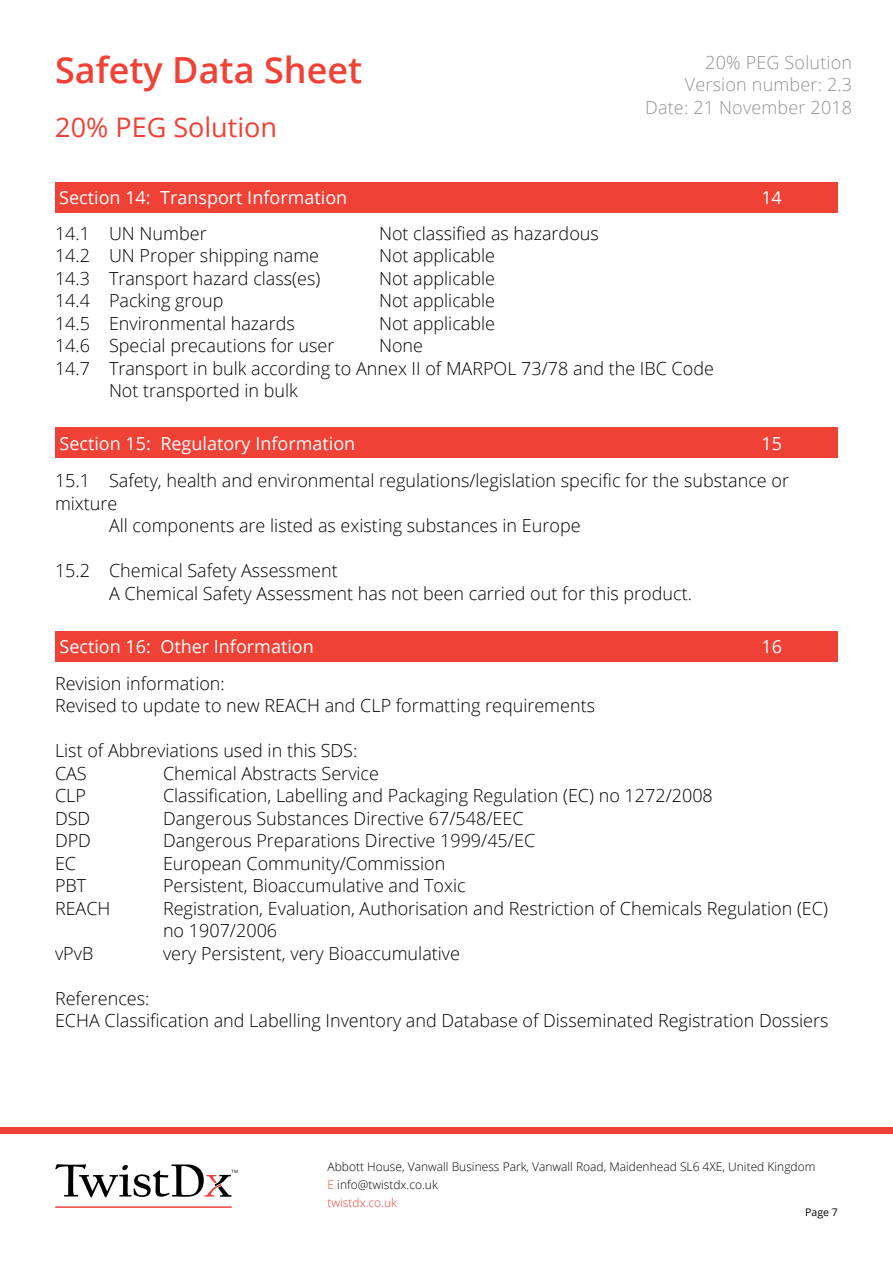
<style>
.page{position:relative;width:893px;height:1263px;background:#fff}
.page>*{position:absolute;margin:0;border:0;box-sizing:border-box;transform-origin:0 0}
.t1{font:600 36px "Open Sans";color:#ef4135}
.t2{font:27px "Open Sans";color:#ef4135}
.t3{font:300 18px/22.5px "Open Sans";color:#000}
.t4{font:18px "Open Sans";color:#fff}
.t5{font:300 18px/22.5px "Open Sans";letter-spacing:.01em;color:#919396;text-align:right}
.t6{font:300 12px/18px "Open Sans";color:#000}
.t7{font:10.5px "Open Sans";color:#000}
.t8{font:4.5px "Open Sans";color:#000}
.s1{color:#ef4135}
</style>
<div class="page">
<div style="left:0;top:1127px;width:893px;height:6px;background:#ef4135"></div>
<svg style="left:55px;top:1164px;width:176px;height:33px"></svg>
<hr style="left:55px;top:1207px;width:177px;height:1px;background:#ef4135">
<div style="left:55px;top:631px;width:783px;height:30px;background:#ef4135"></div>
<div style="left:55px;top:428px;width:783px;height:30px;background:#ef4135"></div>
<div style="left:55px;top:182px;width:782px;height:31px;background:#ef4135"></div>
<h1 class="t1" style="left:55px;top:45px;width:309px">Safety Data Sheet</h1>
<h2 class="t2" style="left:55px;top:108px;width:223px">20% PEG Solution</h2>
<p class="t5" style="left:645px;top:50px;width:209px">20% PEG Solution<br>Version number: 2.3<br>Date: 21 November 2018</p>
<p class="t4" style="left:59px;top:186px;width:290px">Section 14: Transport Information</p>
<p class="t4" style="left:761px;top:186px;width:22px">14</p>
<p class="t3" style="left:55px;top:221px;width:153px">14.1 UN Number</p>
<p class="t3" style="left:379px;top:221px;width:221px">Not classified as hazardous</p>
<p class="t3" style="left:55px;top:244px;width:266px">14.2 UN Proper shipping name</p>
<p class="t3" style="left:379px;top:244px;width:118px">Not applicable</p>
<p class="t3" style="left:55px;top:266px;width:267px">14.3 Transport hazard class(es)</p>
<p class="t3" style="left:379px;top:266px;width:118px">Not applicable</p>
<p class="t3" style="left:55px;top:289px;width:170px">14.4 Packing group</p>
<p class="t3" style="left:379px;top:289px;width:118px">Not applicable</p>
<p class="t3" style="left:55px;top:311px;width:241px">14.5 Environmental hazards</p>
<p class="t3" style="left:379px;top:311px;width:118px">Not applicable</p>
<p class="t3" style="left:55px;top:334px;width:281px">14.6 Special precautions for user</p>
<p class="t3" style="left:379px;top:334px;width:46px">None</p>
<p class="t3" style="left:55px;top:356px;width:660px">14.7 Transport in bulk according to Annex II of MARPOL 73/78 and the IBC Code</p>
<p class="t3" style="left:109px;top:379px;width:190px">Not transported in bulk</p>
<p class="t4" style="left:60px;top:431px;width:297px">Section 15: Regulatory Information</p>
<p class="t4" style="left:762px;top:431px;width:22px">15</p>
<p class="t3" style="left:55px;top:469px;width:735px">15.1 Safety, health and environmental regulations/legislation specific for the substance or</p>
<p class="t3" style="left:55px;top:491px;width:64px">mixture</p>
<p class="t3" style="left:109px;top:514px;width:473px">All components are listed as existing substances in Europe</p>
<p class="t3" style="left:109px;top:559px;width:584px;text-indent:-54px">15.2 Chemical Safety Assessment<br>A Chemical Safety Assessment has not been carried out for this product.</p>
<p class="t4" style="left:60px;top:634px;width:256px">Section 16: Other Information</p>
<p class="t4" style="left:762px;top:634px;width:22px">16</p>
<p class="t3" style="left:55px;top:671px;width:542px">Revision information:<br>Revised to update to new REACH and CLP formatting requirements</p>
<p class="t3" style="left:55px;top:739px;width:304px">List of Abbreviations used in this SDS:<br>CAS</p>
<p class="t3" style="left:163px;top:761px;width:218px">Chemical Abstracts Service</p>
<p class="t3" style="left:55px;top:784px;width:32px">CLP</p>
<p class="t3" style="left:163px;top:784px;width:551px">Classification, Labelling and Packaging Regulation (EC) no 1272/2008</p>
<p class="t3" style="left:55px;top:806px;width:37px">DSD</p>
<p class="t3" style="left:163px;top:806px;width:362px">Dangerous Substances Directive 67/548/EEC</p>
<p class="t3" style="left:55px;top:829px;width:37px">DPD</p>
<p class="t3" style="left:163px;top:829px;width:374px">Dangerous Preparations Directive 1999/45/EC</p>
<p class="t3" style="left:55px;top:851px;width:23px">EC</p>
<p class="t3" style="left:163px;top:851px;width:284px">European Community/Commission</p>
<p class="t3" style="left:55px;top:874px;width:33px">PBT</p>
<p class="t3" style="left:163px;top:874px;width:304px">Persistent, Bioaccumulative and Toxic</p>
<p class="t3" style="left:55px;top:896px;width:57px">REACH</p>
<p class="t3" style="left:163px;top:896px;width:666px">Registration, Evaluation, Authorisation and Restriction of Chemicals Regulation (EC) no 1907/2006</p>
<p class="t3" style="left:55px;top:941px;width:40px">vPvB</p>
<p class="t3" style="left:163px;top:941px;width:299px">very Persistent, very Bioaccumulative</p>
<p class="t3" style="left:55px;top:986px;width:775px">References:<br>ECHA Classification and Labelling Inventory and Database of Disseminated Registration Dossiers</p>
<p class="t8" style="left:232px;top:1168px;width:8px">TM</p>
<p class="t6" style="left:328px;top:1157px;width:489px">Abbott House, Vanwall Business Park, Vanwall Road, Maidenhead SL6 4XE, United Kingdom<br><span class="s1">E</span> info@twistdx.co.uk<br><span class="s1">twistdx.co.uk</span></p>
<p class="t7" style="left:805px;top:1205px;width:34px">Page 7</p>
</div>
